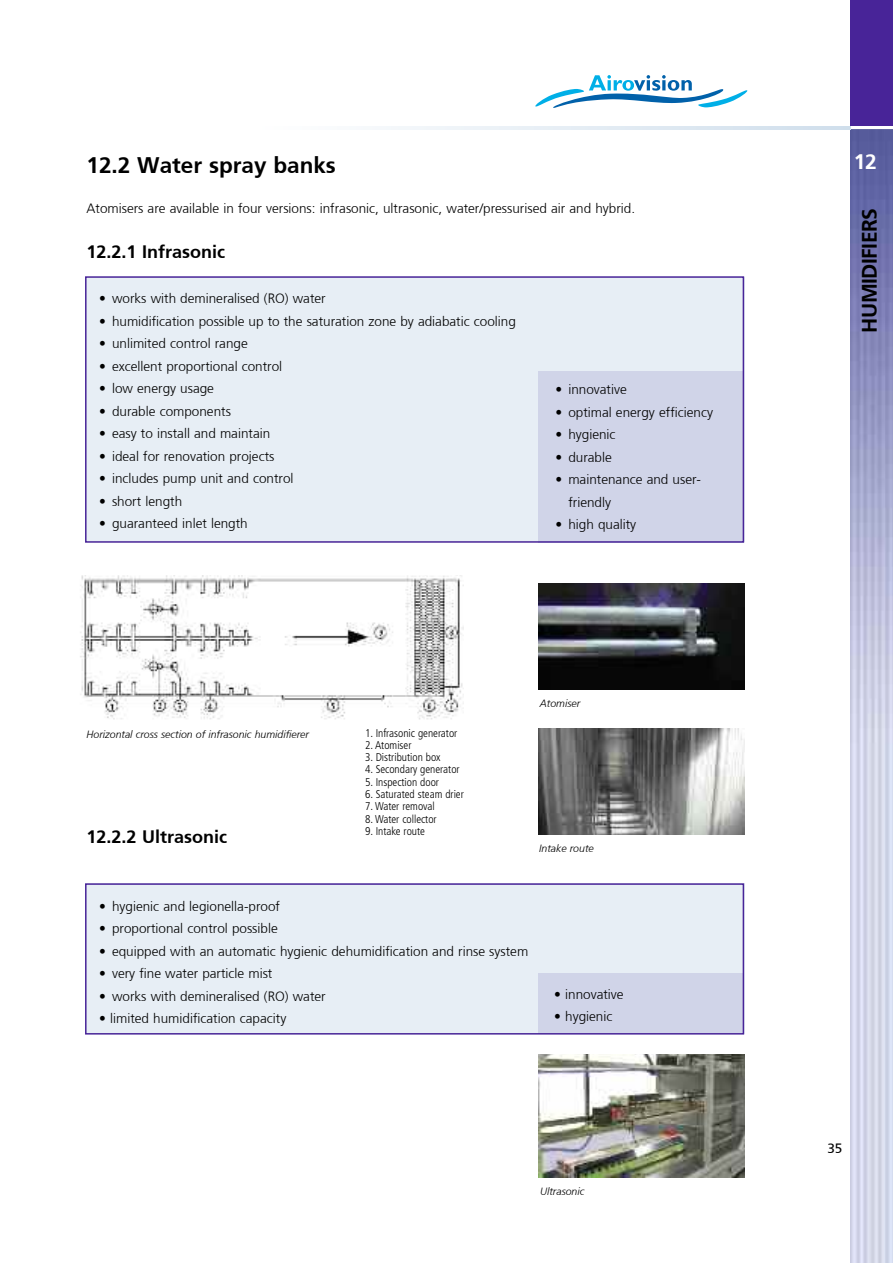
<style>
.page{position:relative;width:893px;height:1263px;background:#fff}
.page>*{position:absolute;margin:0;border:0;box-sizing:border-box;transform-origin:0 0}
.t1{font:700 22.5px "Frutiger";color:#000}
.t2{font:700 21px "Frutiger";letter-spacing:-.02em;color:#000}
.t3{font:700 21px "Frutiger";color:#fff}
.t4{font:700 18px "Frutiger";color:#000}
.t5{font:300 13.5px/22.5px "Frutiger";color:#000}
.t6{font:13.5px "Frutiger Roman";color:#000}
.t7{font:300 condensed 11.25px "Frutiger X";color:#000}
.t8{font:italic 300 10.5px "Frutiger";color:#000}
</style>
<div class="page">
<div style="left:85px;top:884px;width:659px;height:150px;background:#e7eef5"></div>
<div style="left:85px;top:278px;width:659px;height:264px;background:#e7eef5"></div>
<div style="left:850px;top:0;width:43px;height:126px;background:#482498"></div>
<img style="left:850px;top:129px;width:43px;height:1134px">
<svg style="left:386px;top:126px;width:464px;height:3px"></svg>
<svg style="left:535px;top:75px;width:213px;height:33px"></svg>
<img style="left:539px;top:1054px;width:205px;height:123px">
<div style="left:539px;top:973px;width:205px;height:60px;background:#d0d4e8"></div>
<div style="left:85px;top:883px;width:659px;height:151px;border:2px solid #482498"></div>
<div style="left:539px;top:372px;width:205px;height:171px;background:#d0d4e8"></div>
<div style="left:85px;top:276px;width:659px;height:267px;border:2px solid #482498"></div>
<img style="left:80px;top:575px;width:383px;height:145px">
<img style="left:538px;top:729px;width:206px;height:106px">
<img style="left:538px;top:583px;width:206px;height:107px">
<h1 class="t1" style="left:87px;top:152px;width:251px">12.2 Water spray banks</h1>
<p class="t5" style="left:87px;top:197px;width:550px">Atomisers are available in four versions: infrasonic, ultrasonic, water/pressurised air and hybrid.</p>
<h3 class="t4" style="left:87px;top:242px;width:140px">12.2.1 Infrasonic</h3>
<p class="t5" style="left:99px;top:287px;width:228px">• works with demineralised (RO) water</p>
<p class="t5" style="left:99px;top:310px;width:418px">• humidification possible up to the saturation zone by adiabatic cooling</p>
<p class="t5" style="left:99px;top:332px;width:150px">• unlimited control range</p>
<p class="t5" style="left:99px;top:355px;width:184px">• excellent proportional control</p>
<p class="t5" style="left:99px;top:377px;width:116px">• low energy usage</p>
<p class="t5" style="left:99px;top:400px;width:133px">• durable components</p>
<p class="t5" style="left:99px;top:422px;width:172px">• easy to install and maintain</p>
<p class="t5" style="left:99px;top:445px;width:177px">• ideal for renovation projects</p>
<p class="t5" style="left:99px;top:467px;width:196px">• includes pump unit and control</p>
<p class="t5" style="left:99px;top:490px;width:84px">• short length</p>
<p class="t5" style="left:99px;top:512px;width:150px">• guaranteed inlet length</p>
<p class="t5" style="left:556px;top:378px;width:73px">• innovative</p>
<p class="t5" style="left:556px;top:401px;width:159px">• optimal energy efficiency</p>
<p class="t5" style="left:556px;top:423px;width:61px">• hygienic</p>
<p class="t5" style="left:556px;top:446px;width:58px">• durable</p>
<p class="t5" style="left:568px;top:468px;width:134px;text-indent:-13px">• maintenance and user&shy;friendly</p>
<p class="t5" style="left:556px;top:513px;width:82px">• high quality</p>
<p class="t8" style="left:87px;top:728px;width:224px">Horizontal cross section of infrasonic humidifierer</p>
<p class="t7" style="left:365px;top:728px;width:94px">1. Infrasonic generator</p>
<p class="t7" style="left:365px;top:740px;width:48px">2. Atomiser</p>
<p class="t7" style="left:365px;top:753px;width:77px">3. Distribution box</p>
<p class="t7" style="left:365px;top:765px;width:96px">4. Secondary generator</p>
<p class="t7" style="left:365px;top:777px;width:76px">5. Inspection door</p>
<p class="t7" style="left:365px;top:790px;width:100px">6. Saturated steam drier</p>
<p class="t7" style="left:365px;top:802px;width:71px">7. Water removal</p>
<p class="t7" style="left:365px;top:814px;width:73px">8. Water collector</p>
<p class="t7" style="left:365px;top:826px;width:62px">9. Intake route</p>
<h3 class="t4" style="left:87px;top:827px;width:142px">12.2.2 ultrasonic</h3>
<p class="t8" style="left:540px;top:697px;width:42px">Atomiser</p>
<p class="t8" style="left:539px;top:843px;width:56px">Intake route</p>
<p class="t5" style="left:99px;top:895px;width:182px">• hygienic and legionella-proof</p>
<p class="t5" style="left:99px;top:917px;width:180px">• proportional control possible</p>
<p class="t5" style="left:99px;top:940px;width:430px">• equipped with an automatic hygienic dehumidification and rinse system</p>
<p class="t5" style="left:99px;top:962px;width:175px">• very fine water particle mist</p>
<p class="t5" style="left:99px;top:985px;width:228px">• works with demineralised (RO) water</p>
<p class="t5" style="left:99px;top:1007px;width:189px">• limited humidification capacity</p>
<p class="t5" style="left:554px;top:983px;width:71px">• innovative</p>
<p class="t5" style="left:554px;top:1005px;width:60px">• hygienic</p>
<p class="t8" style="left:540px;top:1185px;width:46px">Ultrasonic</p>
<h2 class="t3" style="left:854px;top:150px;width:24px">12</h2>
<h2 class="t2" style="left:857px;top:333px;width:126px;rotate:-90deg">huMIDIFIerS</h2>
<p class="t6" style="left:827px;top:1140px;width:17px">35</p>
</div>
